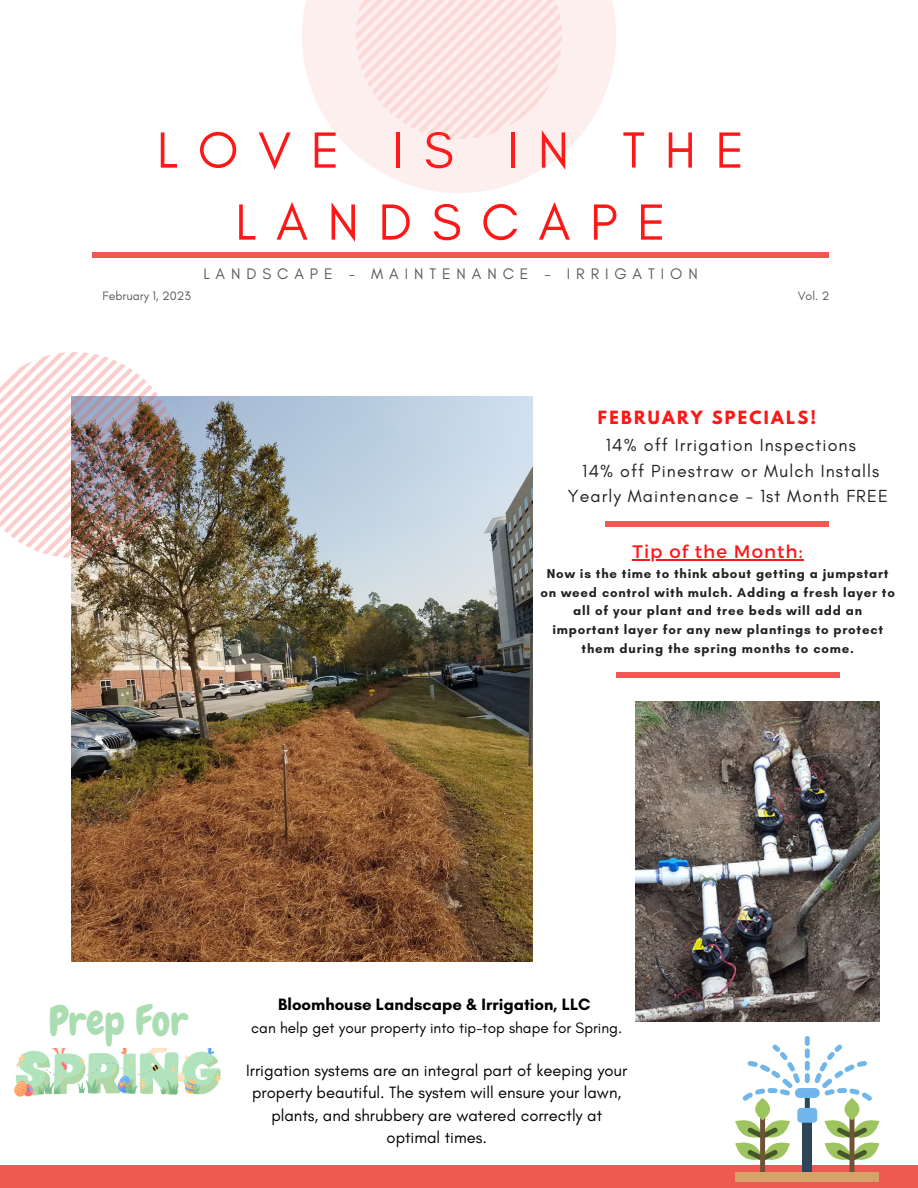
<style>
.page{position:relative;width:918px;height:1188px;background:#fff}
.page>*{position:absolute;margin:0;border:0;box-sizing:border-box;transform-origin:0 0}
.t1{font:51.75px/72px "Glacial Indifference";letter-spacing:.38em;color:#ff1616;text-align:center}
.t2{font:41.25px "Chewy";color:#abddb2}
.t3{font:18.15px "Montserrat";letter-spacing:.06em;color:#ff1616}
.t4{font:17.85px/25.3px "Glacial Indifference";letter-spacing:.06em;color:#222;text-align:center}
.t5{font:700 16.8px "Glacial Indifference";color:#000}
.t6{font:16.65px/22.2px "Glacial Indifference";color:#000;text-align:center}
.t7{font:700 16.2px "League Spartan";letter-spacing:.14em;color:#ff1616}
.t8{font:15.6px "Glacial Indifference";letter-spacing:.38em;color:#565b5b}
.t9{font:15.3px "Glacial Indifference";color:#000}
.t10{font:700 13.2px/18.8px "Glacial Indifference";letter-spacing:.06em;color:#222;text-align:center}
.t11{font:12.45px "Glacial Indifference";color:#565b5b}
</style>
<div class="page">
<img style="left:72px;top:397px;width:460px;height:565px">
<img style="left:635px;top:702px;width:244px;height:319px">
<div style="left:302px;top:0;width:314px;height:193px;background:linear-gradient(to right,#fef3f2,#fef3f3)"></div>
<svg style="left:356px;top:0;width:206px;height:139px;background:#fbe5e4"></svg>
<img style="left:0;top:352px;width:177px;height:206px">
<div style="left:92px;top:252px;width:737px;height:6px;background:#ee5952"></div>
<div style="left:0;top:1165px;width:918px;height:23px;background:#ee5952"></div>
<div style="left:616px;top:672px;width:224px;height:5px;background:#ee5952"></div>
<div style="left:605px;top:521px;width:224px;height:6px;background:#ee5952"></div>
<img style="left:15px;top:1048px;width:207px;height:48px">
<svg style="left:735px;top:1119px;width:55px;height:43px"></svg>
<svg style="left:825px;top:1119px;width:54px;height:43px"></svg>
<hr style="left:850px;top:1113px;width:4px;height:64px;background:#6e5335;border-radius:2px">
<div style="left:760px;top:1113px;width:5px;height:64px;background:#6e5335;border-radius:2px"></div>
<div style="left:805px;top:1093px;width:5px;height:20px;background:#2b4559;border-radius:2px"></div>
<div style="left:802px;top:1120px;width:10px;height:55px;background:#2b4559"></div>
<div style="left:735px;top:1172px;width:144px;height:10px;background:#d6a267"></div>
<div style="left:797px;top:1108px;width:20px;height:15px;background:#71b6eb;border-radius:4px"></div>
<div style="left:795px;top:1088px;width:25px;height:10px;background:#71b6eb;border-radius:5px"></div>
<div style="left:805px;top:1036px;width:5px;height:10px;background:#71b6eb;border-radius:2px"></div>
<div style="left:805px;top:1048px;width:5px;height:10px;background:#71b6eb;border-radius:2px"></div>
<div style="left:805px;top:1061px;width:5px;height:10px;background:#71b6eb;border-radius:2px"></div>
<div style="left:805px;top:1073px;width:5px;height:10px;background:#71b6eb;border-radius:2px"></div>
<svg style="left:814px;top:1044px;width:58px;height:57px"></svg>
<svg style="left:742px;top:1044px;width:58px;height:57px"></svg>
<svg style="left:755px;top:1098px;width:15px;height:22px"></svg>
<svg style="left:845px;top:1098px;width:14px;height:22px"></svg>
<hr style="left:633px;top:559px;width:171px;height:1px;background:#ff1616">
<h1 class="t1" style="left:157px;top:114px;width:589px">LOVE IS IN THE<br>LANDSCAPE</h1>
<p class="t8" style="left:203px;top:264px;width:496px">LANDSCAPE - MAINTENANCE - IRRIGATION</p>
<p class="t11" style="left:102px;top:288px;width:90px">February 1, 2023</p>
<p class="t11" style="left:798px;top:288px;width:33px">Vol. 2</p>
<p class="t7" style="left:598px;top:409px;width:220px">FEBRUARY SPECIALS!</p>
<h3 class="t4" style="left:568px;top:432px;width:322px">14% off Irrigation Inspections<br>14% off Pinestraw or Mulch Installs<br>Yearly Maintenance - 1st Month FREE</h3>
<h3 class="t3" style="left:633px;top:540px;width:172px">Tip of the Month:</h3>
<p class="t10" style="left:541px;top:564px;width:356px">Now is the time to think about getting a jumpstart on weed control with mulch. Adding a fresh layer to all of your plant and tree beds will add an important layer for any new plantings to protect them during the spring months to come.</p>
<h2 class="t2" style="left:49px;top:995px;width:140px">Prep For</h2>
<p class="t5" style="left:278px;top:994px;width:314px">Bloomhouse Landscape &amp; Irrigation, LLC</p>
<p class="t9" style="left:251px;top:1018px;width:372px">can help get your property into tip-top shape for Spring.</p>
<p class="t6" style="left:246px;top:1059px;width:382px">Irrigation systems are an integral part of keeping your property beautiful. The system will ensure your lawn, plants, and shrubbery are watered correctly at optimal times.</p>
</div>
